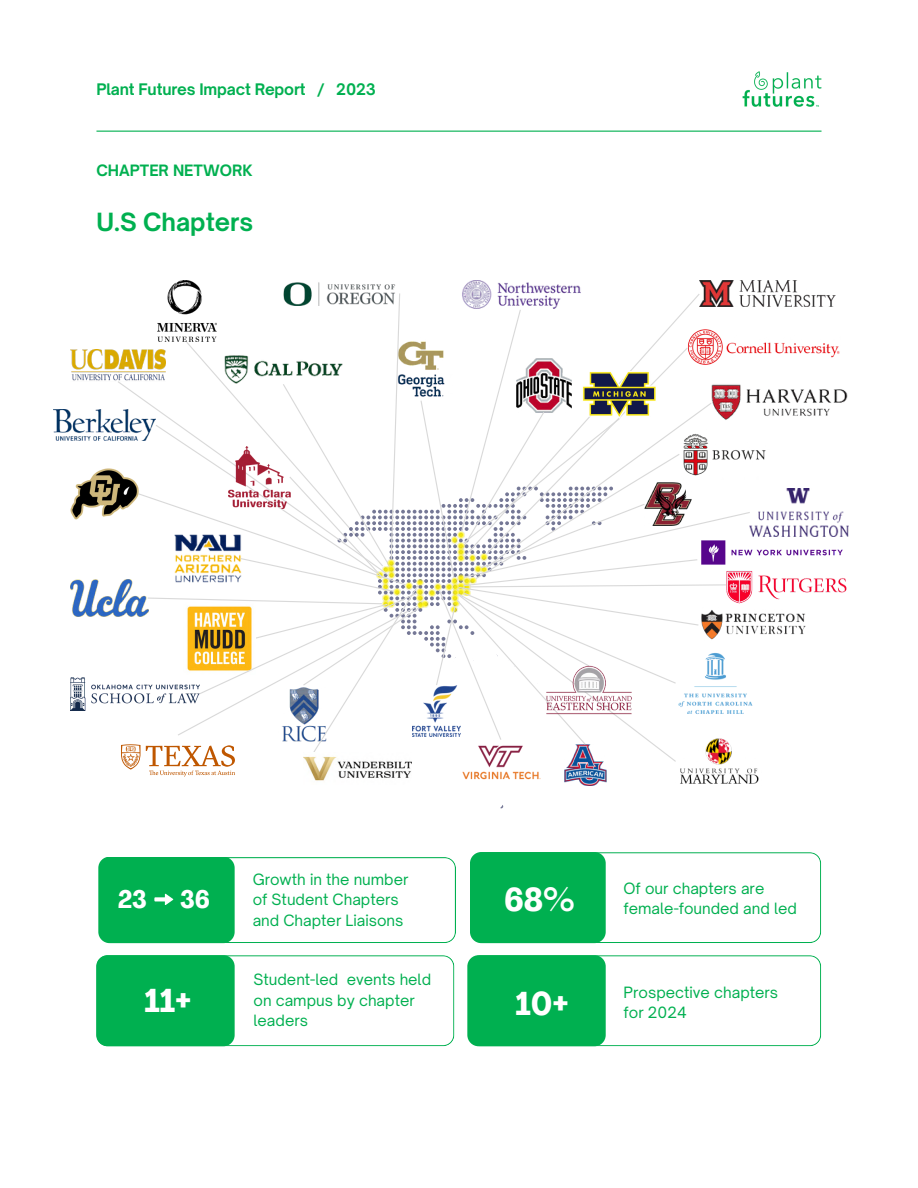
<style>
.page{position:relative;width:918px;height:1188px;background:#fff}
.page>*{position:absolute;margin:0;border:0;box-sizing:border-box;transform-origin:0 0}
.t1{font:700 condensed 32.55px "Agrandir";color:#fff}
.t2{font:700 condensed 24.9px "Agrandir";color:#fff}
.t3{font:700 24px "Open Sauce One";color:#00b050}
.t4{font:700 15.3px "Open Sauce One";letter-spacing:-.01em;color:#00b050}
.t5{font:700 15px "Open Sauce One";color:#00b050}
.t6{font:14.85px/20.4px "Open Sauce One";color:#00b050}
</style>
<div class="page">
<hr style="left:96px;top:131px;width:726px;height:1px;background:#00b050">
<img style="left:743px;top:72px;width:79px;height:34px">
<img style="left:71px;top:350px;width:50px;height:31px">
<img style="left:71px;top:579px;width:50px;height:38px">
<img style="left:53px;top:409px;width:63px;height:32px">
<img style="left:462px;top:281px;width:119px;height:11px">
<img style="left:168px;top:281px;width:34px;height:11px">
<img style="left:699px;top:281px;width:136px;height:26px">
<img style="left:751px;top:571px;width:96px;height:29px">
<img style="left:751px;top:389px;width:96px;height:28px">
<img style="left:751px;top:342px;width:89px;height:16px">
<img style="left:751px;top:450px;width:15px;height:10px">
<img style="left:751px;top:536px;width:96px;height:20px">
<img style="left:71px;top:677px;width:50px;height:34px">
<img style="left:751px;top:613px;width:55px;height:22px">
<img style="left:751px;top:768px;width:8px;height:16px">
<img style="left:283px;top:282px;width:113px;height:10px">
<img style="left:71px;top:469px;width:50px;height:50px">
<img style="left:751px;top:488px;width:98px;height:48px">
<svg style="left:121px;top:292px;width:630px;height:517px"></svg>
<svg style="left:471px;top:852px;width:350px;height:91px"></svg>
<div style="left:470px;top:852px;width:136px;height:91px;background:#00b050;border-radius:11px"></div>
<svg style="left:96px;top:955px;width:358px;height:91px"></svg>
<div style="left:96px;top:955px;width:139px;height:91px;background:#00b050;border-radius:11px"></div>
<svg style="left:470px;top:955px;width:351px;height:91px"></svg>
<div style="left:467px;top:955px;width:139px;height:91px;background:#00b050;border-radius:11px"></div>
<svg style="left:100px;top:857px;width:356px;height:86px"></svg>
<p class="t4" style="left:96px;top:80px;width:281px">Plant Futures Impact Report / 2023</p>
<p class="t5" style="left:96px;top:161px;width:157px">CHAPTER NETWORK</p>
<p class="t3" style="left:96px;top:207px;width:158px">U.S Chapters</p>
<p class="t6" style="left:253px;top:869px;width:157px">Growth in the number of Student Chapters and Chapter Liaisons</p>
<p class="t2" style="left:118px;top:889px;width:31px">23</p>
<p class="t1" style="left:504px;top:886px;width:72px">68%</p>
<p class="t6" style="left:624px;top:878px;width:175px">Of our chapters are female-founded and led</p>
<p class="t2" style="left:180px;top:889px;width:31px">36</p>
<p class="t1" style="left:145px;top:988px;width:48px">11+</p>
<p class="t6" style="left:253px;top:970px;width:179px">Student-led events held on campus by chapter leaders</p>
<p class="t1" style="left:515px;top:990px;width:55px">10+</p>
<p class="t6" style="left:624px;top:982px;width:156px">Prospective chapters for 2024</p>
</div>
